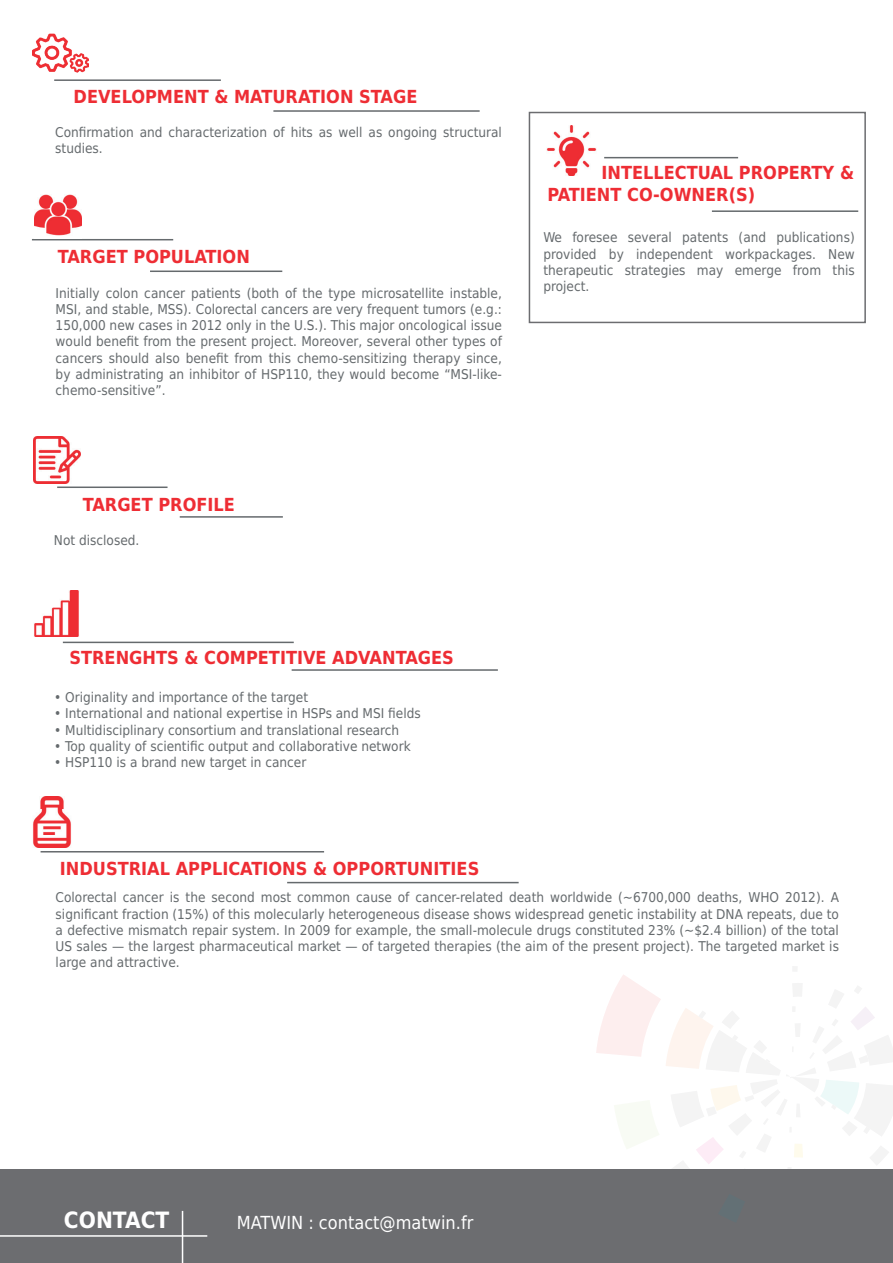
<style>
.page{position:relative;width:893px;height:1263px;background:#fff}
.page>*{position:absolute;margin:0;border:0;box-sizing:border-box;transform-origin:0 0}
.t1{font:700 22.5px "DejaVu Sans Condensed";color:#fff}
.t2{font:700 18px/21.6px "DejaVu Sans Condensed";color:#ee2d34}
.t3{font:18px "DejaVu Sans Condensed";color:#fff}
.t4{font:13.5px/16.2px "DejaVu Sans Condensed";color:#656a6d;text-align:justify}
</style>
<div class="page">
<div style="left:0;top:1169px;width:893px;height:94px;background:#6c6d70"></div>
<hr style="left:604px;top:157px;width:134px;height:1px;background:#656a6d">
<hr style="left:712px;top:210px;width:146px;height:2px;background:#656a6d">
<hr style="left:54px;top:79px;width:167px;height:2px;background:#656a6d">
<hr style="left:273px;top:110px;width:207px;height:2px;background:#656a6d">
<img style="left:33px;top:33px;width:55px;height:48px">
<hr style="left:63px;top:642px;width:231px;height:1px;background:#656a6d">
<hr style="left:292px;top:669px;width:206px;height:2px;background:#656a6d">
<img style="left:34px;top:590px;width:45px;height:46px">
<hr style="left:41px;top:851px;width:283px;height:1px;background:#656a6d">
<hr style="left:287px;top:882px;width:232px;height:1px;background:#656a6d">
<img style="left:33px;top:796px;width:38px;height:52px">
<hr style="left:57px;top:486px;width:111px;height:2px;background:#656a6d">
<hr style="left:180px;top:516px;width:103px;height:2px;background:#656a6d">
<img style="left:33px;top:436px;width:48px;height:47px">
<hr style="left:32px;top:239px;width:141px;height:1px;background:#656a6d">
<hr style="left:150px;top:271px;width:132px;height:1px;background:#656a6d">
<img style="left:34px;top:194px;width:47px;height:42px">
<svg style="left:596px;top:966px;width:297px;height:203px"></svg>
<hr style="left:182px;top:1211px;width:1px;height:52px;background:#fff">
<hr style="left:0;top:1235px;width:207px;height:2px;background:#fff">
<div style="left:529px;top:112px;width:337px;height:211px;border:2px solid #6c6d70"></div>
<img style="left:547px;top:125px;width:50px;height:51px">
<h2 class="t2" style="left:74px;top:86px;width:345px">DEVELOPMENT &amp; MATURATION STAGE</h2>
<p class="t4" style="left:55px;top:123px;width:448px">Confirmation and characterization of hits as well as ongoing structural studies.</p>
<h2 class="t2" style="left:58px;top:245px;width:194px">TARGET POPULATION</h2>
<p class="t4" style="left:56px;top:284px;width:448px">Initially colon cancer patients (both of the type microsatellite instable, MSI, and stable, MSS). Colorectal cancers are very frequent tumors (e.g.:<br>150,000 new cases in 2012 only in the U.S.). This major oncological issue would benefit from the present project. Moreover, several other types of cancers should also benefit from this chemo-sensitizing therapy since, by administrating an inhibitor of HSP110, they would become “MSI-like&shy;chemo-sensitive”.</p>
<h2 class="t2" style="left:83px;top:493px;width:154px">TARGET PROFILE</h2>
<p class="t4" style="left:54px;top:532px;width:87px">Not disclosed.</p>
<h2 class="t2" style="left:547px;top:162px;width:308px;text-indent:54px">INTELLECTUAL PROPERTY &amp;<br>PATIENT CO-OWNER(S)</h2>
<p class="t4" style="left:543px;top:229px;width:313px">We foresee several patents (and publications) provided by independent workpackages. New therapeutic strategies may emerge from this project.</p>
<h2 class="t2" style="left:69px;top:646px;width:386px">STRENGHTS &amp; COMPETITIVE ADVANTAGES</h2>
<p class="t4" style="left:54px;top:689px;width:255px">• Originality and importance of the target</p>
<p class="t4" style="left:54px;top:705px;width:368px">• International and national expertise in HSPs and MSI fields</p>
<p class="t4" style="left:54px;top:721px;width:347px">• Multidisciplinary consortium and translational research</p>
<p class="t4" style="left:54px;top:738px;width:358px">• Top quality of scientific output and collaborative network</p>
<p class="t4" style="left:54px;top:754px;width:254px">• HSP110 is a brand new target in cancer</p>
<h2 class="t2" style="left:60px;top:857px;width:421px">INDUSTRIAL APPLICATIONS &amp; OPPORTUNITIES</h2>
<p class="t4" style="left:56px;top:889px;width:785px">Colorectal cancer is the second most common cause of cancer-related death worldwide (~6700,000 deaths, WHO 2012). A significant fraction (15%) of this molecularly heterogeneous disease shows widespread genetic instability at DNA repeats, due to a defective mismatch repair system. In 2009 for example, the small-molecule drugs constituted 23% (~$2.4 billion) of the total US sales — the largest pharmaceutical market — of targeted therapies (the aim of the present project). The targeted market is large and attractive.</p>
<h1 class="t1" style="left:64px;top:1201px;width:107px">CONTACT</h1>
<h2 class="t3" style="left:237px;top:1207px;width:238px">MATWIN : contact@matwin.fr</h2>
</div>
